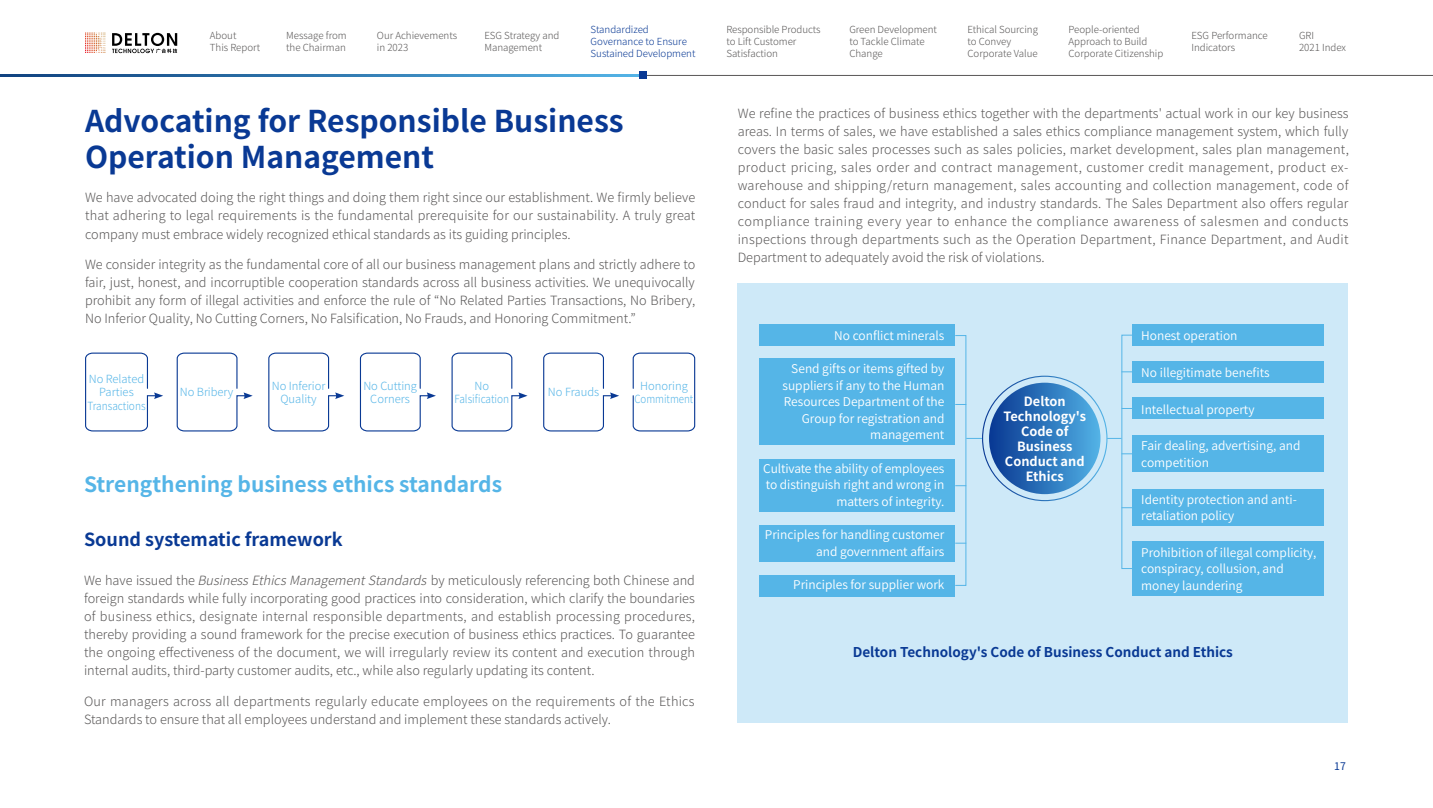
<style>
.page{position:relative;width:1433px;height:808px;background:#fff}
.page>*{position:absolute;margin:0;border:0;box-sizing:border-box;transform-origin:0 0}
.t1{font:700 30px/36px "Source Han Sans K Bold";color:#093994}
.t2{font:700 21px "Source Han Sans K Bold";color:#55b5e7}
.t3{font:700 18px "Source Han Sans K Bold";color:#093994}
.t4{font:700 13.5px "Source Han Sans K Bold";color:#093994}
.t5{font:300 12.75px/18px "Source Han Sans K";color:#595757;text-align:justify}
.t6{font:700 12.75px/15px "Source Han Sans K Bold";color:#fff;text-align:center}
.t7{font:12px/16.5px "Source Han Sans K";color:#fff}
.t8{font:300 11.25px/13.5px "Source Han Sans K";color:#55b5e7;text-align:center}
.t9{font:10.5px "Source Han Sans CN";color:#093994}
.t10{font:300 9.75px/12px "Source Han Sans K";color:#595757}
.t11{font:300 9.75px/12px "Source Han Sans K";color:#093994}
.s1{font-style:italic}
</style>
<div class="page">
<hr style="left:0;top:75px;width:1433px;height:1px;background:#595757">
<svg style="left:0;top:75px;width:639px;height:1px"></svg>
<svg style="left:85px;top:33px;width:20px;height:16px"></svg>
<svg style="left:112px;top:33px;width:65px;height:20px"></svg>
<div style="left:639px;top:72px;width:7px;height:7px;background:#093994"></div>
<div style="left:738px;top:283px;width:610px;height:440px;background:#cee9f8"></div>
<svg style="left:85px;top:352px;width:78px;height:80px"></svg>
<svg style="left:451px;top:352px;width:77px;height:80px"></svg>
<svg style="left:176px;top:352px;width:77px;height:80px"></svg>
<svg style="left:543px;top:352px;width:76px;height:80px"></svg>
<svg style="left:268px;top:352px;width:76px;height:80px"></svg>
<svg style="left:359px;top:352px;width:77px;height:80px"></svg>
<svg style="left:632px;top:352px;width:64px;height:80px"></svg>
<div style="left:1132px;top:325px;width:192px;height:21px;background:#55b5e7"></div>
<div style="left:1132px;top:361px;width:192px;height:21px;background:#55b5e7"></div>
<div style="left:1132px;top:398px;width:192px;height:21px;background:#55b5e7"></div>
<div style="left:1132px;top:436px;width:192px;height:36px;background:#55b5e7"></div>
<div style="left:1132px;top:489px;width:192px;height:37px;background:#55b5e7"></div>
<div style="left:1132px;top:541px;width:192px;height:55px;background:#55b5e7"></div>
<div style="left:1121px;top:335px;width:11px;height:234px;border:1px solid #55b5e7"></div>
<div style="left:759px;top:359px;width:196px;height:86px;background:#55b5e7"></div>
<div style="left:759px;top:459px;width:196px;height:53px;background:#55b5e7"></div>
<div style="left:759px;top:525px;width:196px;height:37px;background:#55b5e7"></div>
<div style="left:759px;top:575px;width:196px;height:21px;background:#55b5e7"></div>
<div style="left:759px;top:325px;width:196px;height:21px;background:#55b5e7"></div>
<div style="left:989px;top:383px;width:111px;height:111px;background:linear-gradient(to right,#083892,#51b1e5);border-radius:56px"></div>
<div style="left:955px;top:335px;width:11px;height:251px;border:1px solid #55b5e7"></div>
<svg style="left:966px;top:438px;width:16px;height:1px"></svg>
<svg style="left:1107px;top:438px;width:14px;height:1px"></svg>
<p class="t10" style="left:210px;top:30px;width:52px">About<br>This Report</p>
<p class="t10" style="left:286px;top:30px;width:62px">Message from the Chairman</p>
<p class="t10" style="left:377px;top:30px;width:82px">Our Achievements in 2023</p>
<p class="t10" style="left:484px;top:30px;width:77px">ESG Strategy and<br>Management</p>
<p class="t11" style="left:591px;top:24px;width:106px">Standardized<br>Governance to Ensure<br>Sustained Development</p>
<p class="t10" style="left:726px;top:24px;width:96px">Responsible Products to Lift Customer<br>Satisfaction</p>
<p class="t10" style="left:849px;top:24px;width:89px">Green Development to Tackle Climate<br>Change</p>
<p class="t10" style="left:967px;top:24px;width:72px">Ethical Sourcing to Convey<br>Corporate Value</p>
<p class="t10" style="left:1068px;top:24px;width:96px">People-oriented<br>Approach to Build<br>Corporate Citizenship</p>
<p class="t10" style="left:1191px;top:30px;width:78px">ESG Performance<br>Indicators</p>
<p class="t10" style="left:1299px;top:30px;width:49px">GRI<br>2021 Index</p>
<h1 class="t1" style="left:85px;top:104px;width:540px">Advocating for Responsible Business<br>Operation Management</h1>
<p class="t5" style="left:85px;top:189px;width:612px">We have advocated doing the right things and doing them right since our establishment. We firmly believe that adhering to legal requirements is the fundamental prerequisite for our sustainability. A truly great company must embrace widely recognized ethical standards as its guiding principles.</p>
<p class="t5" style="left:85px;top:256px;width:612px">We consider integrity as the fundamental core of all our business management plans and strictly adhere to fair, just, honest, and incorruptible cooperation standards across all business activities. We unequivocally prohibit any form of illegal activities and enforce the rule of “No Related Parties Transactions, No Bribery, No Inferior Quality, No Cutting Corners, No Falsification, No Frauds, and Honoring Commitment.”</p>
<p class="t8" style="left:87px;top:372px;width:60px">No Related<br>Parties<br>Transactions</p>
<p class="t8" style="left:363px;top:379px;width:55px">No Cutting<br>Corners</p>
<p class="t8" style="left:180px;top:386px;width:55px">No Bribery</p>
<p class="t8" style="left:272px;top:379px;width:55px">No Inferior<br>Quality</p>
<p class="t8" style="left:454px;top:379px;width:56px">No<br>Falsification</p>
<p class="t8" style="left:548px;top:386px;width:53px">No Frauds</p>
<p class="t8" style="left:634px;top:379px;width:60px">Honoring<br>Commitment</p>
<h2 class="t2" style="left:84px;top:472px;width:420px">Strengthening business ethics standards</h2>
<h3 class="t3" style="left:84px;top:529px;width:260px">Sound systematic framework</h3>
<p class="t5" style="left:84px;top:572px;width:613px">We have issued the <span class="s1">BusinessEthicsManagementStandards</span>by meticulously referencing both Chinese and foreign standards while fully incorporating good practices into consideration, which clarify the boundaries of business ethics, designate internal responsible departments, and establish processing procedures, thereby providing a sound framework for the precise execution of business ethics practices. To guarantee the ongoing effectiveness of the document, we will irregularly review its content and execution through internal audits, third-party customer audits, etc., while also regularly updating its content.</p>
<p class="t5" style="left:84px;top:692px;width:612px">Our managers across all departments regularly educate employees on the requirements of the Ethics<br>Standards to ensure that all employees understand and implement these standards actively.</p>
<p class="t5" style="left:738px;top:104px;width:613px">We refine the practices of business ethics together with the departments' actual work in our key business areas. In terms of sales, we have established a sales ethics compliance management system, which fully covers the basic sales processes such as sales policies, market development, sales plan management, product pricing, sales order and contract management, customer credit management, product ex&shy;warehouse and shipping/return management, sales accounting and collection management, code of conduct for sales fraud and integrity, and industry standards. The Sales Department also offers regular compliance training every year to enhance the compliance awareness of salesmen and conducts inspections through departments such as the Operation Department, Finance Department, and Audit Department to adequately avoid the risk of violations.</p>
<p class="t7" style="left:834px;top:327px;width:112px">No conflict minerals</p>
<p class="t7" style="left:782px;top:361px;width:163px;text-align:right">Send gifts or items gifted by suppliers if any to the Human<br>Resources Department of the<br>Group for registration and management</p>
<p class="t7" style="left:763px;top:460px;width:183px;text-align:right">Cultivate the ability of employees to distinguish right and wrong in matters of integrity.</p>
<p class="t7" style="left:765px;top:527px;width:181px;text-align:right">Principles for handling customer and government affairs</p>
<p class="t7" style="left:793px;top:577px;width:153px">Principles for supplier work</p>
<p class="t6" style="left:1003px;top:394px;width:84px">Delton<br>Technology's<br>Code of<br>Business<br>Conduct and<br>Ethics</p>
<p class="t7" style="left:1141px;top:327px;width:98px">Honest operation</p>
<p class="t7" style="left:1141px;top:364px;width:130px">No illegitimate benefits</p>
<p class="t7" style="left:1141px;top:401px;width:115px">Intellectual property</p>
<p class="t7" style="left:1141px;top:438px;width:161px">Fair dealing, advertising, and competition</p>
<p class="t7" style="left:1141px;top:491px;width:157px">Identity protection and anti&shy;retaliation policy</p>
<p class="t7" style="left:1141px;top:544px;width:177px">Prohibition of illegal complicity, conspiracy, collusion, and money laundering</p>
<p class="t4" style="left:853px;top:644px;width:382px">Delton Technology's Code of Business Conduct and Ethics</p>
<p class="t9" style="left:1334px;top:760px;width:13px">17</p>
</div>
